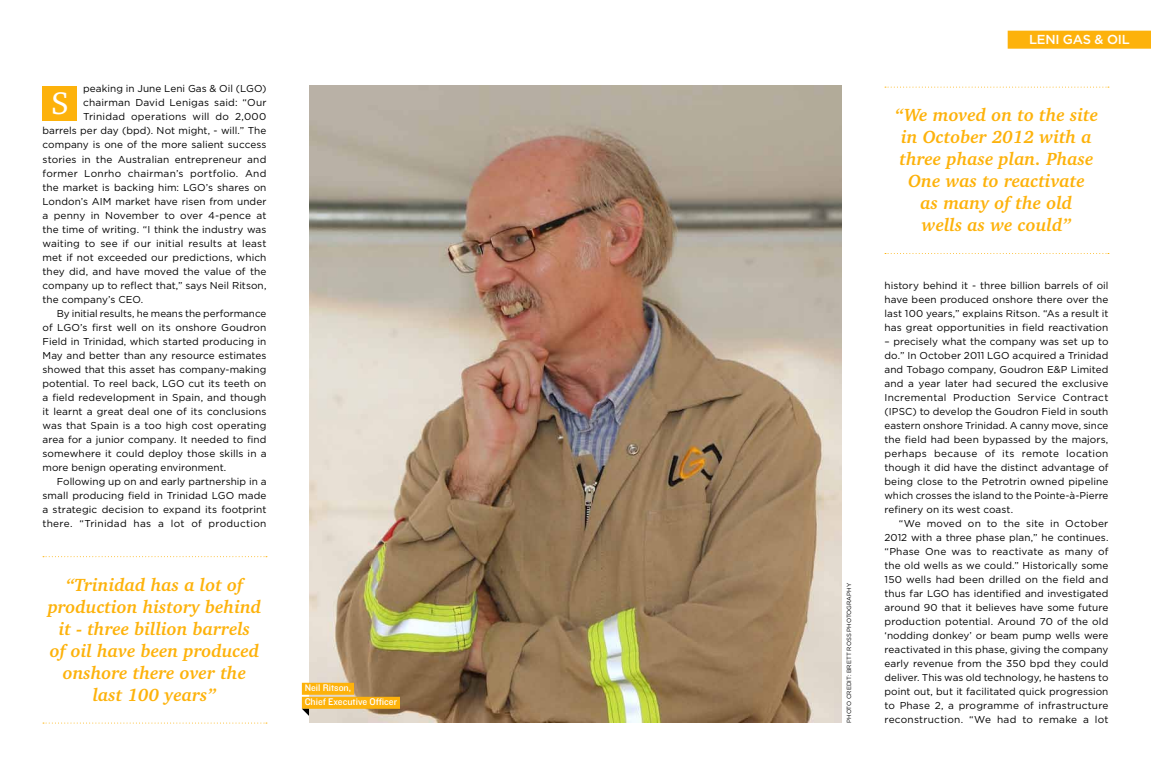
<style>
.page{position:relative;width:1151px;height:783px;background:#fff}
.page>*{position:absolute;margin:0;border:0;box-sizing:border-box;transform-origin:0 0}
.t1{font:32px "Charter IT Cby BT";color:#fff}
.t2{font:italic 700 18px/22px "Charter IT Cby BT";color:#fdb20b;text-align:center}
.t3{font:500 13px "Gotham";letter-spacing:-.02em;color:#fff}
.t4{font:10px/14px "Gotham";letter-spacing:.01em;color:#000;text-align:justify}
.t5{font:10px/14px "Knockout HTF31 Junior Middlewt";color:#fff}
.t6{font:6px "Gotham";color:#000}
</style>
<div class="page">
<img style="left:309px;top:85px;width:533px;height:637px">
<div style="left:43px;top:85px;width:34px;height:35px;background:#fdb20b"></div>
<div style="left:302px;top:682px;width:52px;height:12px;background:#fdb20b"></div>
<div style="left:302px;top:696px;width:98px;height:12px;background:#fdb20b"></div>
<svg style="left:302px;top:708px;width:7px;height:7px"></svg>
<div style="left:1008px;top:31px;width:143px;height:18px;background:#fdb20b"></div>
<svg style="left:885px;top:87px;width:224px;height:1px"></svg>
<svg style="left:885px;top:253px;width:224px;height:1px"></svg>
<svg style="left:43px;top:556px;width:224px;height:1px"></svg>
<svg style="left:43px;top:722px;width:224px;height:1px"></svg>
<p class="t4" style="left:83px;top:82px;width:185px">peaking in June Leni Gas &amp; Oil (LGO)</p>
<p class="t4" style="left:83px;top:96px;width:185px">chairman David Lenigas said: “Our</p>
<p class="t4" style="left:83px;top:110px;width:185px">Trinidad operations will do 2,000</p>
<p class="t4" style="left:43px;top:124px;width:225px">barrels per day (bpd). Not might, - will.” The</p>
<p class="t4" style="left:43px;top:138px;width:225px">company is one of the more salient success</p>
<p class="t4" style="left:43px;top:152px;width:225px">stories in the Australian entrepreneur and</p>
<p class="t4" style="left:43px;top:166px;width:225px">former Lonrho chairman’s portfolio. And</p>
<p class="t4" style="left:43px;top:180px;width:225px">the market is backing him: LGO’s shares on</p>
<p class="t4" style="left:43px;top:194px;width:225px">London’s AI M market have risen from under</p>
<p class="t4" style="left:43px;top:208px;width:225px">a penny in November to over 4-pence at</p>
<p class="t4" style="left:43px;top:222px;width:225px">the time of writing. “I think the industry was</p>
<p class="t4" style="left:43px;top:236px;width:225px">waiting to see if our initial results at least</p>
<p class="t4" style="left:43px;top:250px;width:225px">met if not exceeded our predictions, which</p>
<p class="t4" style="left:43px;top:264px;width:225px">they did, and have moved the value of the</p>
<p class="t4" style="left:43px;top:278px;width:225px">company up to reflect that,” says Neil Ritson,</p>
<p class="t4" style="left:43px;top:292px;width:102px">the company’s CEO.</p>
<p class="t4" style="left:57px;top:306px;width:211px">By initial results, he means the performance</p>
<p class="t4" style="left:43px;top:320px;width:225px">of LGO’s first well on its onshore Goudron</p>
<p class="t4" style="left:43px;top:334px;width:225px">Field in Trinidad, which started producing in</p>
<p class="t4" style="left:43px;top:348px;width:225px">May and better than any resource estimates</p>
<p class="t4" style="left:43px;top:362px;width:225px">showed that this asset has company-making</p>
<p class="t4" style="left:43px;top:376px;width:225px">potential. To reel back, LGO cut its teeth on</p>
<p class="t4" style="left:43px;top:390px;width:225px">a field redevelopment in Spain, and though</p>
<p class="t4" style="left:43px;top:404px;width:225px">it learnt a great deal one of its conclusions</p>
<p class="t4" style="left:43px;top:418px;width:225px">was that Spain is a too high cost operating</p>
<p class="t4" style="left:43px;top:432px;width:225px">area for a junior company. It needed to find</p>
<p class="t4" style="left:43px;top:446px;width:225px">somewhere it could deploy those skills in a</p>
<p class="t4" style="left:43px;top:460px;width:185px">more benign operating environment.</p>
<p class="t4" style="left:57px;top:474px;width:211px">Following up on and early partnership in a</p>
<p class="t4" style="left:43px;top:488px;width:225px">small producing field in Trinidad LGO made</p>
<p class="t4" style="left:43px;top:502px;width:225px">a strategic decision to expand its footprint</p>
<p class="t4" style="left:43px;top:516px;width:225px">there. “Trinidad has a lot of production</p>
<h1 class="t1" style="left:51px;top:83px;width:19px">S</h1>
<h2 class="t2" style="left:48px;top:572px;width:215px">“Trinidad has a lot of production history behind it - three billion barrels<br>of oil have been produced onshore there over the last 100 years”</h2>
<p class="t6" style="left:845px;top:722px;width:141px;rotate:-90deg">photo credit: Brett Ross photography</p>
<p class="t5" style="left:305px;top:681px;width:94px">Neil Ritson,<br>Chief Executive Officer</p>
<h3 class="t3" style="left:1029px;top:31px;width:100px">LENI GAS &amp; OIL</h3>
<h2 class="t2" style="left:895px;top:103px;width:205px">“We moved on to the site in October 2012 with a three phase plan. Phase<br>One was to reactivate<br>as many of the old<br>wells as we could”</h2>
<p class="t4" style="left:884px;top:278px;width:225px">history behind it - three billion barrels of oil have been produced onshore there over the last 100 years,” explains Ritson. “As a result it has great opportunities in field reactivation</p>
<p class="t4" style="left:884px;top:334px;width:225px">– precisely what the company was set up to do.” I n October 2011 LGO acquired a Trinidad and Tobago company, Goudron E&amp;P Limited and a year later had secured the exclusive I ncremental Production Service Contract (I PSC) to develop the Goudron Field in south eastern onshore Trinidad. A canny move, since the field had been bypassed by the majors, perhaps because of its remote location though it did have the distinct advantage of being close to the Petrotrin owned pipeline which crosses the island to the Pointe-à-Pierre refinery on its west coast.</p>
<p class="t4" style="left:884px;top:516px;width:225px;text-indent:14px">“We moved on to the site in October 2012 with a three phase plan,” he continues. “Phase One was to reactivate as many of the old wells as we could.” H istorically some 150 wells had been drilled on the field and thus far LGO has identified and investigated around 90 that it believes have some future production potential. Around 70 of the old ‘nodding donkey’ or beam pump wells were reactivated in this phase, giving the company early revenue from the 350 bpd they could deliver. This was old technology, he hastens to point out, but it facilitated quick progression to Phase 2, a programme of infrastructure reconstruction. “We had to remake a lot</p>
</div>
